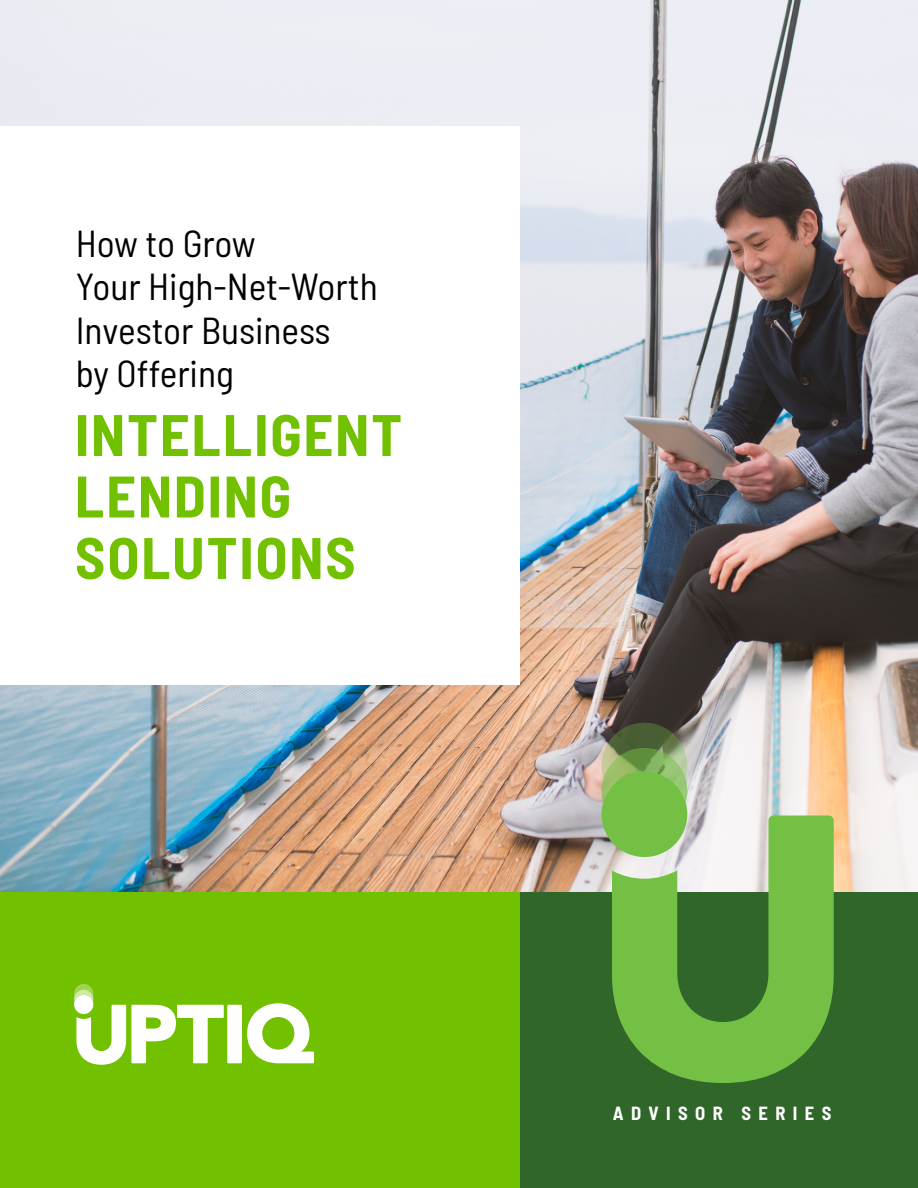
<style>
.page{position:relative;width:918px;height:1188px;background:#fff}
.page>*{position:absolute;margin:0;border:0;box-sizing:border-box;transform-origin:0 0}
.t1{font:700 semi-condensed 58.5px/61.5px "Barlow";letter-spacing:.03em;color:#72c100}
.t2{font:semi-condensed 37.5px/43.5px "Barlow";color:#000}
.t3{font:700 semi-condensed 18.6px "Barlow";letter-spacing:.4em;color:#fff}
</style>
<div class="page">
<img style="left:0;top:0;width:918px;height:892px">
<div style="left:0;top:126px;width:520px;height:559px;background:#fff"></div>
<div style="left:520px;top:892px;width:398px;height:296px;background:#30662a"></div>
<div style="left:0;top:892px;width:520px;height:296px;background:#72c100"></div>
<div style="left:227px;top:1005px;width:15px;height:58px;background:#fff"></div>
<svg style="left:247px;top:1003px;width:67px;height:60px"></svg>
<svg style="left:74px;top:984px;width:150px;height:81px"></svg>
<svg style="left:612px;top:816px;width:222px;height:267px;fill:#74c044"></svg>
<svg style="left:602px;top:723px;width:85px;height:134px;background:#7bab56"></svg>
<p class="t2" style="left:76px;top:221px;width:304px">How to Grow<br>Your High-Net-Worth<br>Investor Business<br>by Offering</p>
<h1 class="t1" style="left:75px;top:403px;width:329px">INTELLIGENT<br>LENDING<br>SOLUTIONS</h1>
<p class="t3" style="left:613px;top:1102px;width:220px">ADVISOR SERIES</p>
</div>
